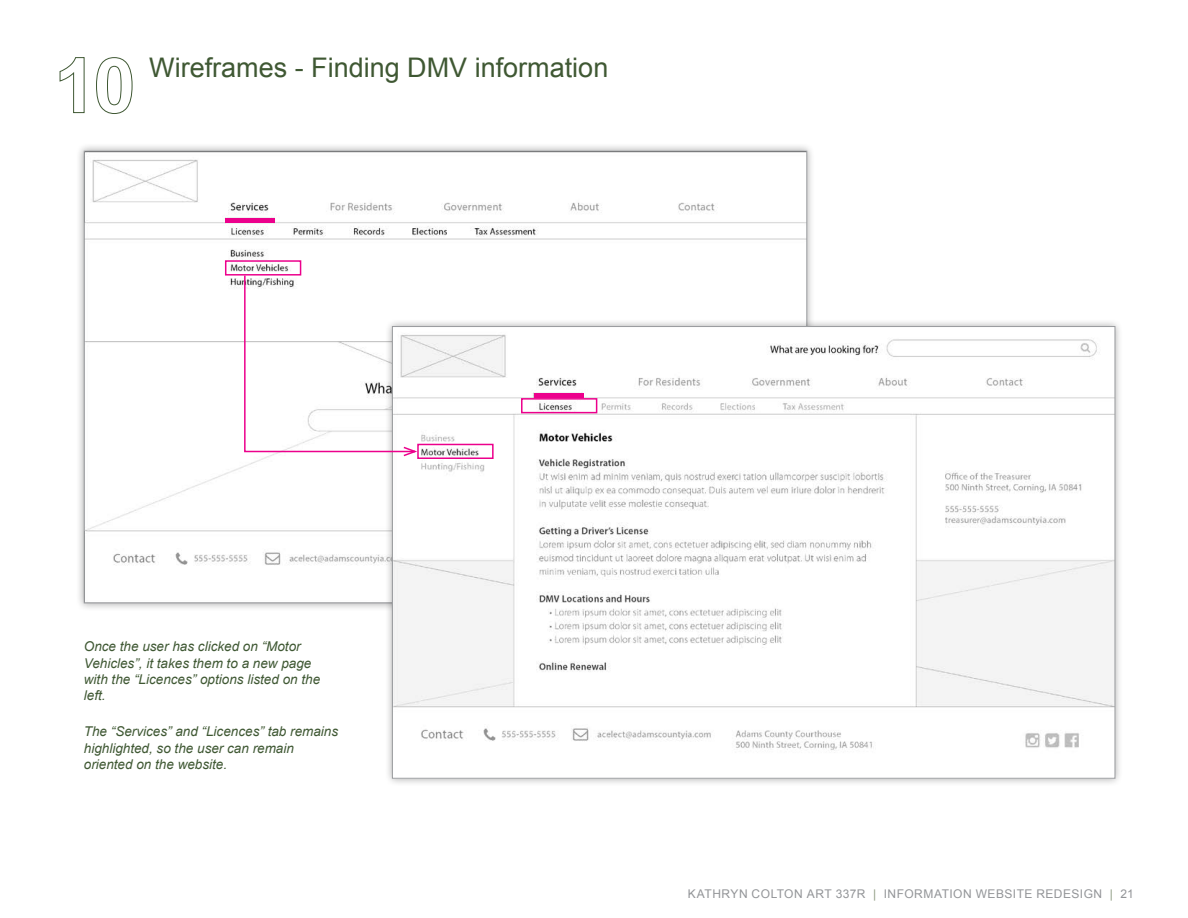
<style>
.page{position:relative;width:1188px;height:918px;background:#fff}
.page>*{position:absolute;margin:0;border:0;box-sizing:border-box;transform-origin:0 0}
.t1{font:27px "Arial";color:#3f5833}
.t2{font:italic 13.5px/16.2px "Arial";color:#3f5833}
.t3{font:12px "Arial";letter-spacing:.04em;color:#939598}
.s1{color:#8f9c83}
</style>
<div class="page">
<svg style="left:59px;top:57px;width:26px;height:56px"></svg>
<svg style="left:96px;top:57px;width:37px;height:57px"></svg>
<div style="left:76px;top:143px;width:739px;height:468px;background:#000;opacity:.33"></div>
<img style="left:86px;top:153px;width:719px;height:448px">
<div style="left:384px;top:318px;width:740px;height:469px;background:#000;opacity:.33"></div>
<img style="left:394px;top:328px;width:719px;height:449px">
<svg style="left:243px;top:274px;width:176px;height:183px"></svg>
<div style="left:225px;top:218px;width:49px;height:5px;background:#ec008c"></div>
<div style="left:535px;top:393px;width:49px;height:5px;background:#ec008c"></div>
<div style="left:225px;top:260px;width:76px;height:16px;border:2px solid #ec008c"></div>
<div style="left:417px;top:444px;width:77px;height:15px;border:2px solid #ec008c"></div>
<div style="left:521px;top:398px;width:76px;height:15px;border:2px solid #ec008c"></div>
<h1 class="t1" style="left:149px;top:49px;width:461px">Wireframes - Finding DMV information</h1>
<p class="t2" style="left:84px;top:639px;width:238px">Once the user has clicked on “Motor<br>Vehicles”, it takes them to a new page with the “Licences” options listed on the left.</p>
<p class="t2" style="left:84px;top:724px;width:256px">The “Services” and “Licences” tab remains highlighted, so the user can remain oriented on the website.</p>
<p class="t3" style="left:688px;top:886px;width:448px">KATHRYN COLTON ART 337R <span class="s1">|</span> INFORMATION WEBSITE REDESIGN <span class="s1">|</span> 21</p>
</div>
